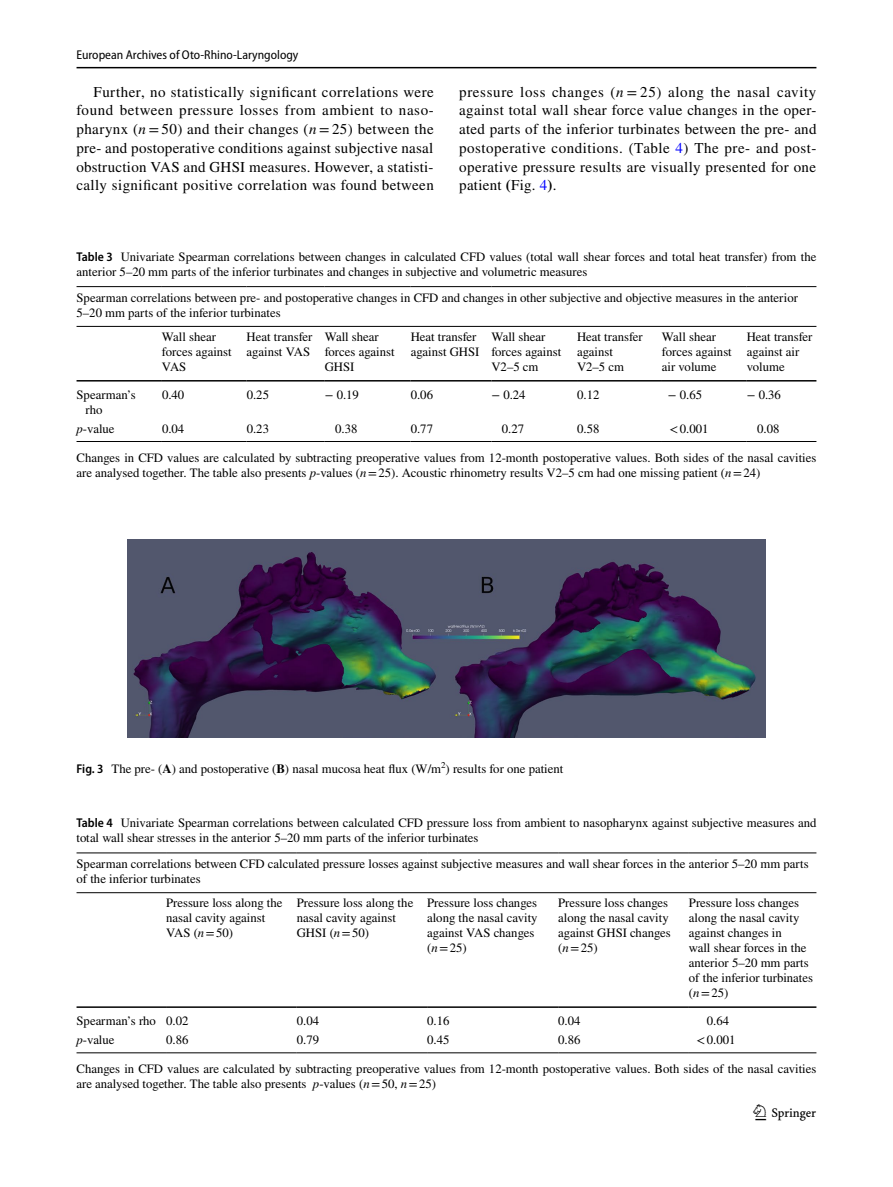
<style>
.page{position:relative;width:893px;height:1187px;background:#fff}
.page>*{position:absolute;margin:0;border:0;box-sizing:border-box;transform-origin:0 0}
.t1{font:22.5px "Springnew Regular 3";color:#000}
.t2{font:15px/18.8px "STIX";letter-spacing:.025em;color:#000;text-align:justify}
.t3{font:12.75px/15px "STIX";color:#000}
.t4{font:semi-condensed 12.75px "Myriad Pro";color:#000}
.s1{font-style:italic}
.s2{color:#00f}
.s3{font-weight:700}
.s4{font-family:"Myriad Pro";font-weight:600;font-stretch:semi-condensed}
</style>
<div class="page">
<hr style="left:77px;top:67px;width:739px;height:1px;background:#000">
<hr style="left:77px;top:286px;width:85px;height:1px;background:#000">
<hr style="left:162px;top:286px;width:85px;height:1px;background:#000">
<hr style="left:247px;top:286px;width:78px;height:1px;background:#000">
<hr style="left:325px;top:286px;width:86px;height:1px;background:#000">
<hr style="left:411px;top:286px;width:80px;height:1px;background:#000">
<hr style="left:491px;top:286px;width:86px;height:1px;background:#000">
<hr style="left:577px;top:286px;width:85px;height:1px;background:#000">
<hr style="left:662px;top:286px;width:85px;height:1px;background:#000">
<hr style="left:747px;top:286px;width:69px;height:1px;background:#000">
<hr style="left:77px;top:380px;width:85px;height:1px;background:#000">
<hr style="left:162px;top:380px;width:85px;height:1px;background:#000">
<hr style="left:247px;top:380px;width:78px;height:1px;background:#000">
<hr style="left:325px;top:380px;width:86px;height:1px;background:#000">
<hr style="left:411px;top:380px;width:80px;height:1px;background:#000">
<hr style="left:491px;top:380px;width:86px;height:1px;background:#000">
<hr style="left:577px;top:380px;width:85px;height:1px;background:#000">
<hr style="left:662px;top:380px;width:85px;height:1px;background:#000">
<hr style="left:747px;top:380px;width:69px;height:1px;background:#000">
<hr style="left:77px;top:441px;width:85px;height:1px;background:#000">
<hr style="left:162px;top:441px;width:85px;height:1px;background:#000">
<hr style="left:247px;top:441px;width:78px;height:1px;background:#000">
<hr style="left:325px;top:441px;width:86px;height:1px;background:#000">
<hr style="left:411px;top:441px;width:80px;height:1px;background:#000">
<hr style="left:491px;top:441px;width:86px;height:1px;background:#000">
<hr style="left:577px;top:441px;width:85px;height:1px;background:#000">
<hr style="left:662px;top:441px;width:85px;height:1px;background:#000">
<hr style="left:747px;top:441px;width:69px;height:1px;background:#000">
<hr style="left:77px;top:326px;width:739px;height:1px;background:#000">
<img style="left:128px;top:539px;width:637px;height:198px">
<hr style="left:77px;top:852px;width:89px;height:1px;background:#000">
<hr style="left:166px;top:852px;width:131px;height:1px;background:#000">
<hr style="left:297px;top:852px;width:130px;height:1px;background:#000">
<hr style="left:427px;top:852px;width:131px;height:1px;background:#000">
<hr style="left:558px;top:852px;width:131px;height:1px;background:#000">
<hr style="left:689px;top:852px;width:127px;height:1px;background:#000">
<hr style="left:77px;top:1006px;width:89px;height:1px;background:#000">
<hr style="left:166px;top:1006px;width:131px;height:1px;background:#000">
<hr style="left:297px;top:1006px;width:130px;height:1px;background:#000">
<hr style="left:427px;top:1006px;width:131px;height:1px;background:#000">
<hr style="left:558px;top:1006px;width:131px;height:1px;background:#000">
<hr style="left:689px;top:1006px;width:127px;height:1px;background:#000">
<hr style="left:77px;top:1052px;width:89px;height:1px;background:#000">
<hr style="left:166px;top:1052px;width:131px;height:1px;background:#000">
<hr style="left:297px;top:1052px;width:130px;height:1px;background:#000">
<hr style="left:427px;top:1052px;width:131px;height:1px;background:#000">
<hr style="left:558px;top:1052px;width:131px;height:1px;background:#000">
<hr style="left:689px;top:1052px;width:127px;height:1px;background:#000">
<hr style="left:77px;top:892px;width:739px;height:1px;background:#000">
<p class="t4" style="left:77px;top:48px;width:223px">European Archives of Oto-Rhino-Laryngology</p>
<p class="t2" style="left:76px;top:83px;width:359px;text-indent:17px">Further, no statistically significant correlations were found between pressure losses from ambient to naso&shy;pharynx (<span class="s1">n</span> = 50) and their changes (<span class="s1">n</span> = 25) between the pre- and postoperative conditions against subjective nasal obstruction VAS and GHSI measures. However, a statisti&shy;cally significant positive correlation was found between</p>
<p class="t2" style="left:459px;top:83px;width:359px">pressure loss changes (<span class="s1">n</span> = 25) along the nasal cavity against total wall shear force value changes in the oper&shy;ated parts of the inferior turbinates between the pre- and postoperative conditions. (Table <span class="s2">4</span>) The pre- and post&shy;operative pressure results are visually presented for one patient <span class="s3">(</span>Fig. <span class="s2">4</span><span class="s3">)</span>.</p>
<p class="t3" style="left:77px;top:250px;width:741px"><span class="s4">Table 3</span> Univariate Spearman correlations between changes in calculated CFD values (total wall shear forces and total heat transfer) from the anterior 5–20 mm parts of the inferior turbinates and changes in subjective and volumetric measures</p>
<p class="t3" style="left:77px;top:290px;width:723px">Spearman correlations between pre- and postoperative changes in CFD and changes in other subjective and objective measures in the anterior<br>5–20 mm parts of the inferior turbinates</p>
<p class="t3" style="left:162px;top:330px;width:71px">Wall shear forces against<br>VAS</p>
<p class="t3" style="left:247px;top:330px;width:67px">Heat transfer against VAS</p>
<p class="t3" style="left:325px;top:330px;width:71px">Wall shear forces against<br>GHSI</p>
<p class="t3" style="left:411px;top:330px;width:70px">Heat transfer against GHSI</p>
<p class="t3" style="left:491px;top:330px;width:71px">Wall shear forces against<br>V2–5 cm</p>
<p class="t3" style="left:577px;top:330px;width:67px">Heat transfer against<br>V2–5 cm</p>
<p class="t3" style="left:662px;top:330px;width:71px">Wall shear forces against air volume</p>
<p class="t3" style="left:747px;top:330px;width:67px">Heat transfer against air volume</p>
<p class="t3" style="left:86px;top:388px;width:52px;text-indent:-9px">Spearman’s rho</p>
<p class="t3" style="left:162px;top:388px;width:24px">0.40</p>
<p class="t3" style="left:247px;top:388px;width:24px">0.25</p>
<p class="t3" style="left:325px;top:388px;width:36px">− 0.19</p>
<p class="t3" style="left:411px;top:388px;width:24px">0.06</p>
<p class="t3" style="left:491px;top:388px;width:36px">− 0.24</p>
<p class="t3" style="left:577px;top:388px;width:24px">0.12</p>
<p class="t3" style="left:668px;top:388px;width:36px">− 0.65</p>
<p class="t3" style="left:747px;top:388px;width:36px">− 0.36</p>
<p class="t3" style="left:77px;top:422px;width:40px"><span class="s1">p</span>-value</p>
<p class="t3" style="left:162px;top:422px;width:24px">0.04</p>
<p class="t3" style="left:247px;top:422px;width:24px">0.23</p>
<p class="t3" style="left:335px;top:422px;width:24px">0.38</p>
<p class="t3" style="left:411px;top:422px;width:24px">0.77</p>
<p class="t3" style="left:502px;top:422px;width:24px">0.27</p>
<p class="t3" style="left:577px;top:422px;width:24px">0.58</p>
<p class="t3" style="left:670px;top:422px;width:41px">&lt;0.001</p>
<p class="t3" style="left:757px;top:422px;width:24px">0.08</p>
<p class="t3" style="left:77px;top:451px;width:741px">Changes in CFD values are calculated by subtracting preoperative values from 12-month postoperative values. Both sides of the nasal cavities are analysed together. The table also presents <span class="s1">p</span>-values (<span class="s1">n</span>=25). Acoustic rhinometry results V2–5 cm had one missing patient (<span class="s1">n</span>=24)</p>
<p class="t3" style="left:77px;top:762px;width:488px"><span class="s4">Fig. 3</span> The pre- (<span class="s3">A</span>) and postoperative (<span class="s3">B</span>) nasal mucosa heat flux (W/m<sup>2</sup>) results for one patient</p>
<p class="t3" style="left:77px;top:816px;width:741px"><span class="s4">Table 4</span> Univariate Spearman correlations between calculated CFD pressure loss from ambient to nasopharynx against subjective measures and total wall shear stresses in the anterior 5–20 mm parts of the inferior turbinates</p>
<p class="t3" style="left:77px;top:856px;width:734px">Spearman correlations between CFD calculated pressure losses against subjective measures and wall shear forces in the anterior 5–20 mm parts of the inferior turbinates</p>
<p class="t3" style="left:166px;top:896px;width:118px">Pressure loss along the nasal cavity against<br>VAS (<span class="s1">n</span>=50)</p>
<p class="t3" style="left:297px;top:896px;width:118px">Pressure loss along the nasal cavity against<br>GHSI (<span class="s1">n</span>=50)</p>
<p class="t3" style="left:427px;top:896px;width:112px">Pressure loss changes along the nasal cavity against VAS changes (<span class="s1">n</span>=25)</p>
<p class="t3" style="left:558px;top:896px;width:114px">Pressure loss changes along the nasal cavity against GHSI changes (<span class="s1">n</span>=25)</p>
<p class="t3" style="left:689px;top:896px;width:126px">Pressure loss changes along the nasal cavity against changes in<br>wall shear forces in the anterior 5–20 mm parts of the inferior turbinates (<span class="s1">n</span>=25)</p>
<p class="t3" style="left:77px;top:1014px;width:113px">Spearman’s rho 0.02</p>
<p class="t3" style="left:297px;top:1014px;width:24px">0.04</p>
<p class="t3" style="left:427px;top:1014px;width:24px">0.16</p>
<p class="t3" style="left:558px;top:1014px;width:24px">0.04</p>
<p class="t3" style="left:707px;top:1014px;width:24px">0.64</p>
<p class="t3" style="left:77px;top:1033px;width:40px"><span class="s1">p</span>-value</p>
<p class="t3" style="left:166px;top:1033px;width:24px">0.86</p>
<p class="t3" style="left:297px;top:1033px;width:24px">0.79</p>
<p class="t3" style="left:427px;top:1033px;width:24px">0.45</p>
<p class="t3" style="left:558px;top:1033px;width:24px">0.86</p>
<p class="t3" style="left:696px;top:1033px;width:41px">&lt;0.001</p>
<p class="t3" style="left:77px;top:1062px;width:741px">Changes in CFD values are calculated by subtracting preoperative values from 12-month postoperative values. Both sides of the nasal cavities are analysed together. The table also presents <span class="s1">p</span>-values (<span class="s1">n</span>=50, <span class="s1">n</span>=25)</p>
<h1 class="t1" style="left:755px;top:1104px;width:62px">1 3</h1>
</div>
